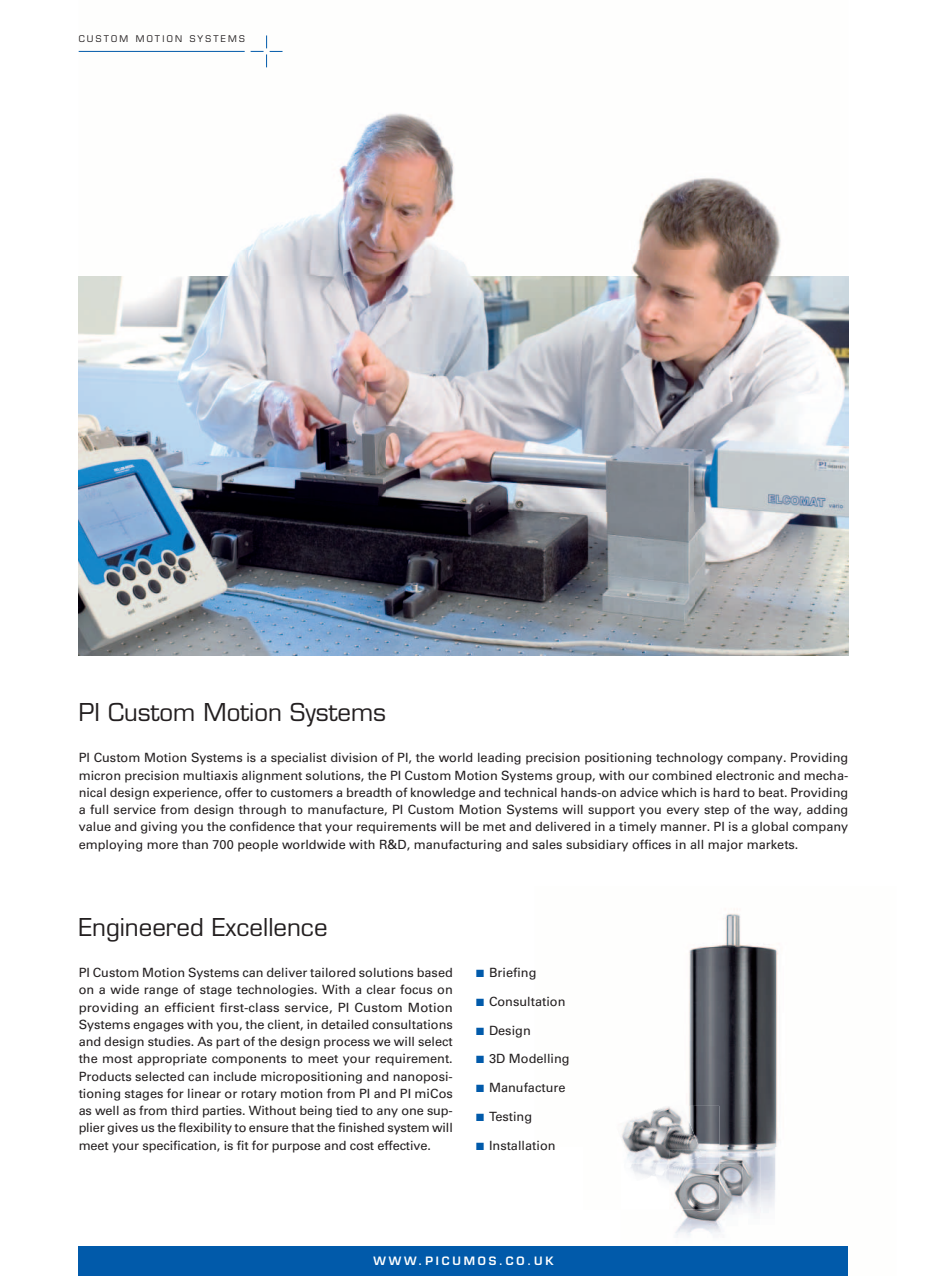
<style>
.page{position:relative;width:927px;height:1276px;background:#fff}
.page>*{position:absolute;margin:0;border:0;box-sizing:border-box;transform-origin:0 0}
.t1{font:24px "Eurostile LT";color:#231f20}
.t2{font:12.75px/17.2px "Univers LT";color:#231f20;text-align:justify}
.t3{font:600 11.25px "Eurostile LT";letter-spacing:.25em;color:#fff}
.t4{font:9px "Eurostile LT";letter-spacing:.25em;color:#231f20}
.s1{color:#015aaa}
</style>
<div class="page">
<img style="left:689px;top:909px;width:89px;height:238px">
<img style="left:719px;top:1147px;width:57px;height:43px">
<img style="left:700px;top:1106px;width:19px;height:44px">
<img style="left:621px;top:1106px;width:79px;height:57px">
<img style="left:719px;top:1150px;width:42px;height:75px">
<img style="left:702px;top:1150px;width:17px;height:13px">
<img style="left:669px;top:1150px;width:33px;height:13px">
<img style="left:631px;top:1163px;width:38px;height:18px">
<img style="left:669px;top:1163px;width:74px;height:70px">
<img style="left:669px;top:1163px;width:14px;height:5px">
<img style="left:79px;top:50px;width:615px;height:226px">
<img style="left:694px;top:178px;width:87px;height:98px">
<img style="left:79px;top:276px;width:769px;height:379px">
<hr style="left:79px;top:51px;width:166px;height:1px;background:#015aaa">
<svg style="left:251px;top:35px;width:32px;height:32px"></svg>
<div style="left:79px;top:1246px;width:769px;height:30px;background:#015aaa"></div>
<p class="t4" style="left:79px;top:35px;width:168px">CUSTOM MOTION SYSTEMS</p>
<h1 class="t1" style="left:79px;top:701px;width:309px">PI Custom Motion Systems</h1>
<p class="t2" style="left:79px;top:750px;width:771px">PI Custom Motion Systems is a specialist division of PI, the world leading precision positioning technology company. Providing micron precision multiaxis alignment solutions, the PI Custom Motion Systems group, with our combined electronic and mecha&shy;nical design experience, offer to customers a breadth of knowledge and technical hands-on advice which is hard to beat. Providing a full service from design through to manufacture, PI Custom Motion Systems will support you every step of the way, adding value and giving you the confidence that your requirements will be met and delivered in a timely manner. PI is a global company employing more than 700 people worldwide with R&amp;D, manufacturing and sales subsidiary offices in all major markets.</p>
<h1 class="t1" style="left:79px;top:915px;width:250px">Engineered Excellence</h1>
<p class="t2" style="left:79px;top:965px;width:376px">PI Custom Motion Systems can deliver tailored solutions based on a wide range of stage technologies. With a clear focus on pro viding an efficient first-class service, PI Custom Motion Systems engages with you, the client, in detailed consultations and design studies. As part of the design process we will select the most appropriate components to meet your requirement.<br>Products selected can include micropositioning and nanoposi&shy;tioning stages for linear or rotary motion from PI and PI miCos as well as from third parties. Without being tied to any one sup&shy;plier gives us the flexibility to ensure that the finished system will meet your specification, is fit for purpose and cost effective.</p>
<p class="t2" style="left:476px;top:965px;width:62px"><span class="s1">■</span> Briefing</p>
<p class="t2" style="left:476px;top:993px;width:91px"><span class="s1">■</span> Consultation</p>
<p class="t2" style="left:476px;top:1022px;width:56px"><span class="s1">■</span> Design</p>
<p class="t2" style="left:476px;top:1051px;width:95px"><span class="s1">■</span> 3D Modelling</p>
<p class="t2" style="left:476px;top:1079px;width:91px"><span class="s1">■</span> Manufacture</p>
<p class="t2" style="left:476px;top:1108px;width:57px"><span class="s1">■</span> Testing</p>
<p class="t2" style="left:476px;top:1137px;width:81px"><span class="s1">■</span> Installation</p>
<p class="t3" style="left:373px;top:1255px;width:181px">WWW.PICUMOS.CO.UK</p>
</div>
